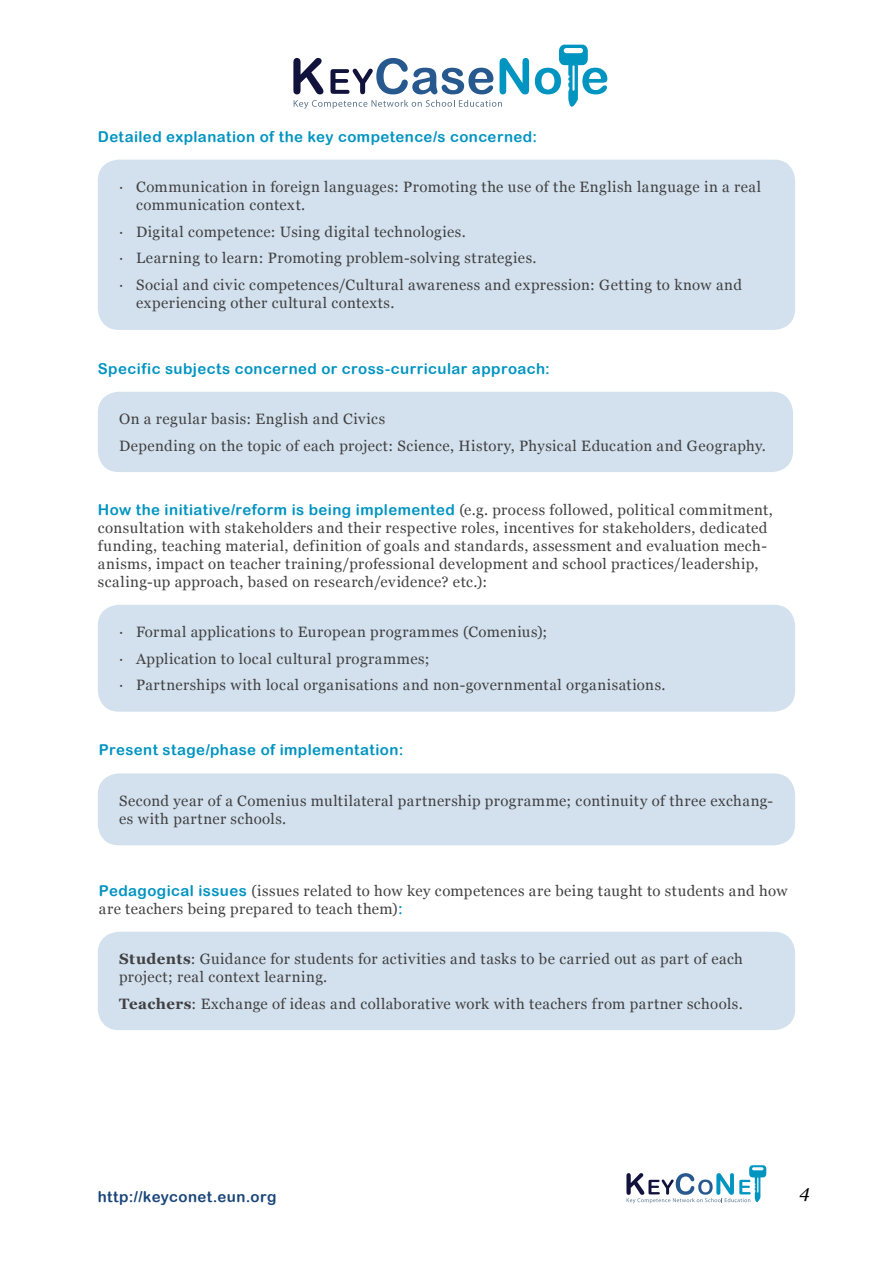
<style>
.page{position:relative;width:893px;height:1263px;background:#fff}
.page>*{position:absolute;margin:0;border:0;box-sizing:border-box;transform-origin:0 0}
.t1{font:italic 18px "Georgia";color:#000}
.t2{font:15px/18px "Georgia";letter-spacing:.03em;color:#414042}
.t3{font:15px "Arial Rounded MT Bold";letter-spacing:.03em;color:#0094c1}
.t4{font:15px "Arial Rounded MT Bold";letter-spacing:.03em;color:#194578}
.s1{font-family:"Georgia";color:#414042}
.s2{font-family:"Arial Rounded MT Bold";color:#0094c1}
.s3{font-weight:700}
</style>
<div class="page">
<svg style="left:626px;top:1165px;width:140px;height:38px"></svg>
<svg style="left:293px;top:58px;width:30px;height:36px"></svg>
<svg style="left:294px;top:100px;width:208px;height:9px"></svg>
<svg style="left:330px;top:58px;width:163px;height:36px"></svg>
<svg style="left:500px;top:58px;width:29px;height:36px"></svg>
<svg style="left:535px;top:45px;width:72px;height:62px"></svg>
<div style="left:98px;top:392px;width:695px;height:80px;background:#d2e1ed;border-radius:21px"></div>
<div style="left:98px;top:605px;width:697px;height:107px;background:#d2e1ed;border-radius:21px"></div>
<div style="left:98px;top:160px;width:697px;height:170px;background:#d2e1ed;border-radius:21px"></div>
<div style="left:98px;top:773px;width:697px;height:72px;background:#d2e1ed;border-radius:21px"></div>
<div style="left:98px;top:932px;width:697px;height:98px;background:#d2e1ed;border-radius:21px"></div>
<p class="t3" style="left:98px;top:127px;width:441px">Detailed explanation of the key competence/s concerned:</p>
<p class="t2" style="left:136px;top:178px;width:627px;text-indent:-17px">∙ Communication in foreign languages: Promoting the use of the English language in a real communication context.</p>
<p class="t2" style="left:119px;top:218px;width:624px;line-height:26.5px">∙ Digital competence: Using digital technologies.<br>∙ Learning to learn: Promoting problem-solving strategies.<br>∙ Social and civic competences/Cultural awareness and expression: Getting to know and</p>
<p class="t2" style="left:136px;top:293px;width:260px">experiencing other cultural contexts.</p>
<p class="t3" style="left:98px;top:359px;width:454px">Specific subjects concerned or cross-curricular approach:</p>
<p class="t2" style="left:119px;top:406px;width:648px;line-height:26.5px">On a regular basis: English and Civics<br>Depending on the topic of each project: Science, History, Physical Education and Geography.</p>
<p class="t3" style="left:98px;top:501px;width:676px">How the initiative/reform is being implemented <span class="s1">(e.g. process followed, political commitment,</span></p>
<p class="t2" style="left:98px;top:518px;width:671px">consultation with stakeholders and their respective roles, incentives for stakeholders, dedicated funding, teaching material, definition of goals and standards, assessment and evaluation mech&shy;anisms, impact on teacher training/professional development and school practices/leadership, scaling-up approach, based on research/evidence? etc.):</p>
<p class="t2" style="left:119px;top:619px;width:548px;line-height:26.5px">∙ Formal applications to European programmes (Comenius);<br>∙ Application to local cultural programmes;<br>∙ Partnerships with local organisations and non-governmental organisations.</p>
<p class="t3" style="left:99px;top:741px;width:306px">Present stage/phase of implementation:</p>
<p class="t2" style="left:119px;top:792px;width:656px">Second year of a Comenius multilateral partnership programme; continuity of three exchang&shy;es with partner schools.</p>
<p class="t2" style="left:99px;top:881px;width:690px"><span class="s2">Pedagogical issues</span> (issues related to how key competences are being taught to students and how are teachers being prepared to teach them)<span class="s2">:</span></p>
<p class="t2" style="left:119px;top:950px;width:625px"><span class="s3">Students</span>: Guidance for students for activities and tasks to be carried out as part of each project; real context learning.</p>
<p class="t2" style="left:119px;top:995px;width:625px"><span class="s3">Teachers</span>: Exchange of ideas and collaborative work with teachers from partner schools.</p>
<p class="t4" style="left:98px;top:1188px;width:180px">http://keyconet.eun.org</p>
<p class="t1" style="left:799px;top:1181px;width:12px">4</p>
</div>
